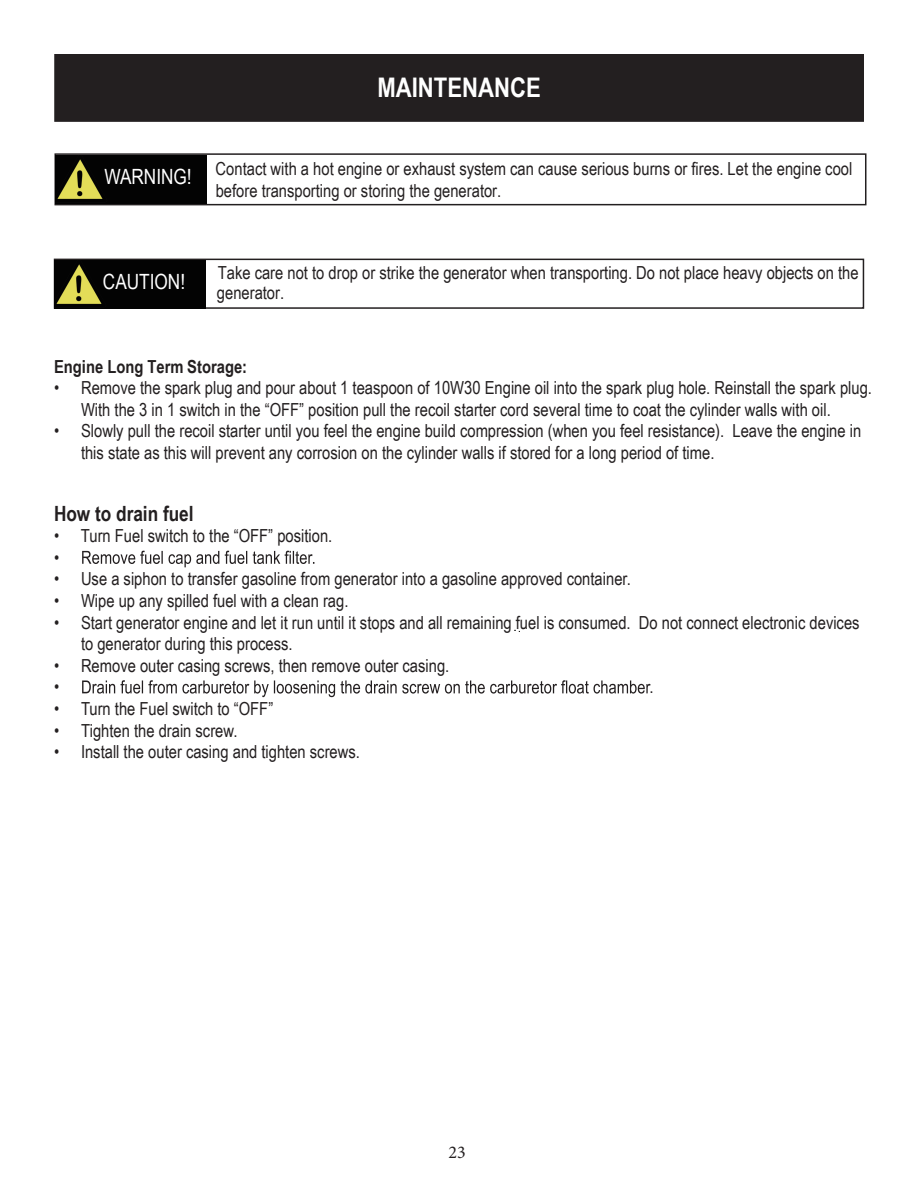
<style>
.page{position:relative;width:918px;height:1188px;background:#fff}
.page>*{position:absolute;margin:0;border:0;box-sizing:border-box;transform-origin:0 0}
.t1{font:700 27px "Arial Narrow";color:#fff}
.t2{font:700 21px "Arial Narrow";color:#231f20}
.t3{font:21px "Arial Narrow";color:#fff}
.t4{font:18px/21.6px "Arial Narrow";color:#231f20}
.t5{font:700 18px "Arial Narrow";color:#231f20}
.t6{font:18px "Minion Pro";color:#231f20}
.s1{font-size:21px;color:#fff}
</style>
<div class="page">
<svg style="left:82px;top:551px;width:232px;height:16px"></svg>
<svg style="left:82px;top:680px;width:569px;height:17px"></svg>
<div style="left:54px;top:54px;width:810px;height:68px;background:#231f20;border:2px solid #231f20"></div>
<div style="left:54px;top:153px;width:812px;height:52px;border:2px solid #231f20"></div>
<img style="left:55px;top:155px;width:152px;height:49px">
<div style="left:54px;top:259px;width:810px;height:50px;border:2px solid #231f20"></div>
<img style="left:54px;top:260px;width:151px;height:49px">
<h1 class="t1" style="left:377px;top:67px;width:165px">MAINTENANCE</h1>
<p class="t4" style="left:216px;top:158px;width:638px;text-indent:-111px"><span class="s1">WARNING!</span> Contact with a hot engine or exhaust system can cause serious burns or fires. Let the engine cool before transporting or storing the generator.</p>
<p class="t3" style="left:103px;top:266px;width:84px">CAUTION!</p>
<p class="t4" style="left:218px;top:261px;width:642px">Take care not to drop or strike the generator when transporting. Do not place heavy objects on the</p>
<p class="t4" style="left:217px;top:282px;width:69px">generator.</p>
<p class="t5" style="left:54px;top:353px;width:195px">Engine Long Term Storage:</p>
<p class="t4" style="left:81px;top:376px;width:793px;text-indent:-27px">• Remove the spark plug and pour about 1 teaspoon of 10W30 Engine oil into the spark plug hole. Reinstall the spark plug.<br>With the 3 in 1 switch in the “OFF” position pull the recoil starter cord several time to coat the cylinder walls with oil.</p>
<p class="t4" style="left:81px;top:420px;width:782px;text-indent:-27px">• Slowly pull the recoil starter until you feel the engine build compression (when you feel resistance). Leave the engine in this state as this will prevent any corrosion on the cylinder walls if stored for a long period of time.</p>
<p class="t2" style="left:54px;top:497px;width:141px">How to drain fuel</p>
<p class="t4" style="left:54px;top:524px;width:280px">• Turn Fuel switch to the “OFF” position. •</p>
<p class="t4" style="left:54px;top:568px;width:578px">• Use a siphon to transfer gasoline from generator into a gasoline approved container.</p>
<p class="t4" style="left:54px;top:589px;width:296px">• Wipe up any spilled fuel with a clean rag.</p>
<p class="t4" style="left:81px;top:611px;width:780px;text-indent:-27px">• Start generator engine and let it run until it stops and all remaining fuel is consumed. Do not connect electronic devices to generator during this process.</p>
<p class="t4" style="left:54px;top:654px;width:397px">• Remove outer casing screws, then remove outer casing. •</p>
<p class="t4" style="left:650px;top:676px;width:6px">.</p>
<p class="t4" style="left:54px;top:697px;width:221px">• Turn the Fuel switch to “OFF”</p>
<p class="t4" style="left:54px;top:719px;width:185px">• Tighten the drain screw.</p>
<p class="t4" style="left:54px;top:740px;width:307px">• Install the outer casing and tighten screws.</p>
<p class="t6" style="left:448px;top:1140px;width:19px">23</p>
</div>
